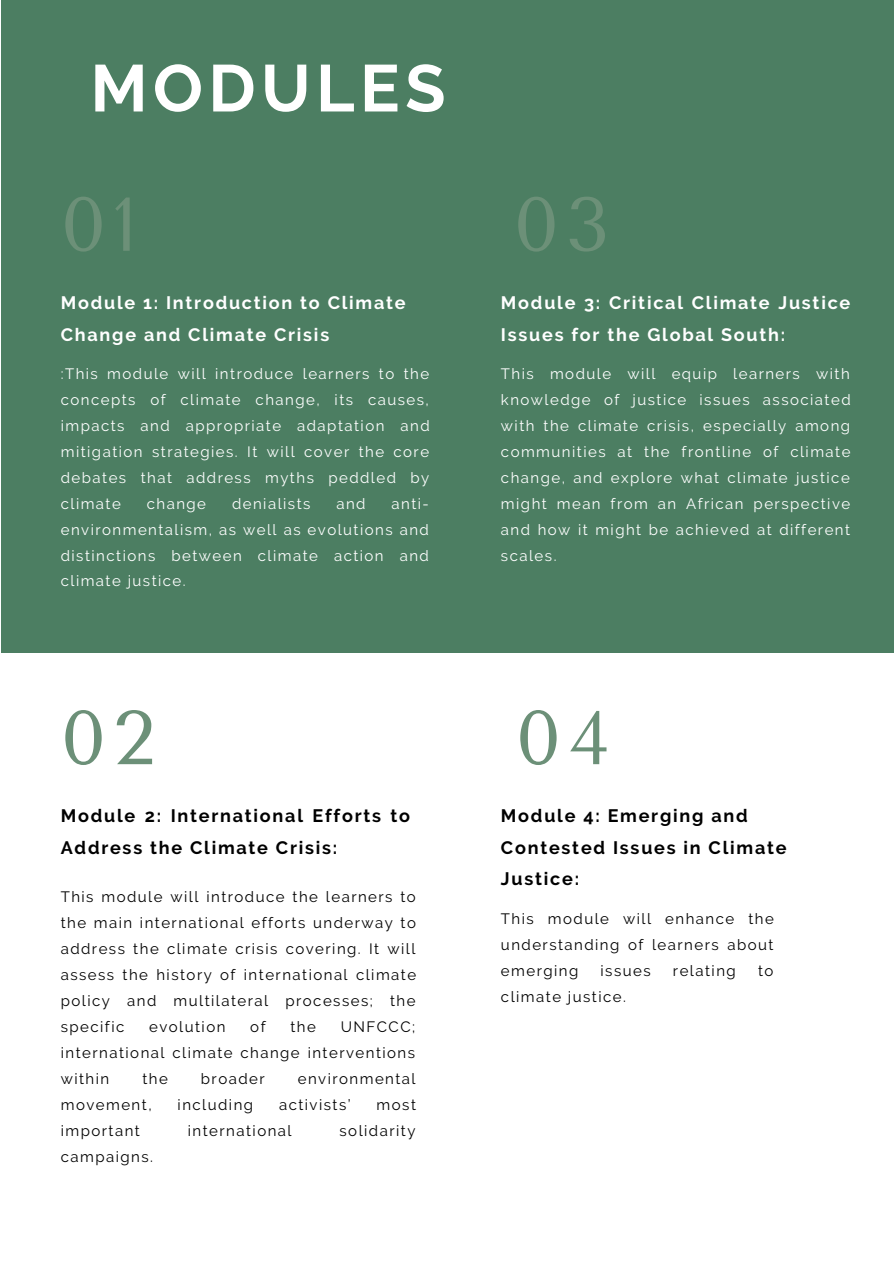
<style>
.page{position:relative;width:894px;height:1264px;background:#fff}
.page>*{position:absolute;margin:0;border:0;box-sizing:border-box;transform-origin:0 0}
.t1{font:76.05px "Tenor Sans";letter-spacing:.09em;color:#6c9078}
.t2{font:700 66px "Raleway";letter-spacing:.08em;color:#fff}
.t3{font:700 18px/31.5px "Raleway";letter-spacing:.1em;color:#fff}
.t4{font:700 18px/31.5px "Raleway";letter-spacing:.1em;color:#000}
.t5{font:15px/26px "Raleway";letter-spacing:.1em;color:#fff;text-align:justify}
.t6{font:15px/26px "Raleway";letter-spacing:.1em;color:#000;text-align:justify}
</style>
<div class="page">
<div style="left:2px;top:0;width:890px;height:652px;background:#4c7e62"></div>
<h2 class="t2" style="left:90px;top:49px;width:356px">MODULES</h2>
<h1 class="t1" style="left:61px;top:181px;width:78px">01</h1>
<h1 class="t1" style="left:513px;top:181px;width:97px">03</h1>
<p class="t3" style="left:61px;top:287px;width:346px">Module 1: Introduction to Climate<br>Change and Climate Crisis</p>
<p class="t5" style="left:61px;top:361px;width:370px">:This module will introduce learners to the concepts of climate change, its causes, impacts and appropriate adaptation and mitigation strategies. It will cover the core debates that address myths peddled by climate</p>
<p class="t5" style="left:61px;top:490px;width:369px;text-indent:330px">anti&shy;environmentalism, as well as evolutions and distinctions between climate action and climate justice.</p>
<p class="t5" style="left:147px;top:490px;width:61px">change</p>
<p class="t5" style="left:232px;top:490px;width:80px">denialists</p>
<p class="t5" style="left:336px;top:490px;width:31px">and</p>
<h1 class="t1" style="left:61px;top:694px;width:95px">02</h1>
<p class="t3" style="left:501px;top:287px;width:351px">Module 3: Critical Climate Justice<br>Issues for the Global South:</p>
<p class="t5" style="left:501px;top:361px;width:351px">This module will equip learners with knowledge of justice issues associated with the climate crisis, especially among communities at the frontline of climate change, and explore what climate justice might mean from an African perspective and how it might be achieved at different scales.</p>
<h1 class="t1" style="left:515px;top:694px;width:95px">04</h1>
<p class="t4" style="left:61px;top:800px;width:351px">Module 2: International Efforts to<br>Address the Climate Crisis:</p>
<p class="t4" style="left:501px;top:800px;width:287px">Module 4: Emerging and<br>Contested Issues in Climate<br>Justice:</p>
<p class="t6" style="left:501px;top:905px;width:274px">This module will enhance the understanding of learners about emerging</p>
<p class="t6" style="left:61px;top:884px;width:357px">This module will introduce the learners to the main international efforts underway to address the climate crisis covering. It will assess the history of international climate policy and multilateral processes; the specific</p>
<p class="t6" style="left:600px;top:957px;width:52px">issues</p>
<p class="t6" style="left:672px;top:957px;width:64px">relating</p>
<p class="t6" style="left:757px;top:957px;width:17px">to</p>
<p class="t6" style="left:501px;top:983px;width:126px">climate justice.</p>
<p class="t6" style="left:149px;top:1013px;width:78px">evolution</p>
<p class="t6" style="left:250px;top:1013px;width:17px">of</p>
<p class="t6" style="left:290px;top:1013px;width:27px">the</p>
<p class="t6" style="left:61px;top:1013px;width:356px;text-indent:280px">UNFCCC; international climate change interventions within</p>
<p class="t6" style="left:142px;top:1065px;width:27px">the</p>
<p class="t6" style="left:201px;top:1065px;width:65px">broader</p>
<p class="t6" style="left:298px;top:1065px;width:119px">environmental</p>
<p class="t6" style="left:61px;top:1091px;width:92px">movement,</p>
<p class="t6" style="left:177px;top:1091px;width:77px">including</p>
<p class="t6" style="left:279px;top:1091px;width:73px">activists’</p>
<p class="t6" style="left:376px;top:1091px;width:41px">most</p>
<p class="t6" style="left:61px;top:1117px;width:81px">important</p>
<p class="t6" style="left:188px;top:1117px;width:105px">international</p>
<p class="t6" style="left:339px;top:1117px;width:77px">solidarity</p>
<p class="t6" style="left:61px;top:1143px;width:94px">campaigns.</p>
</div>
